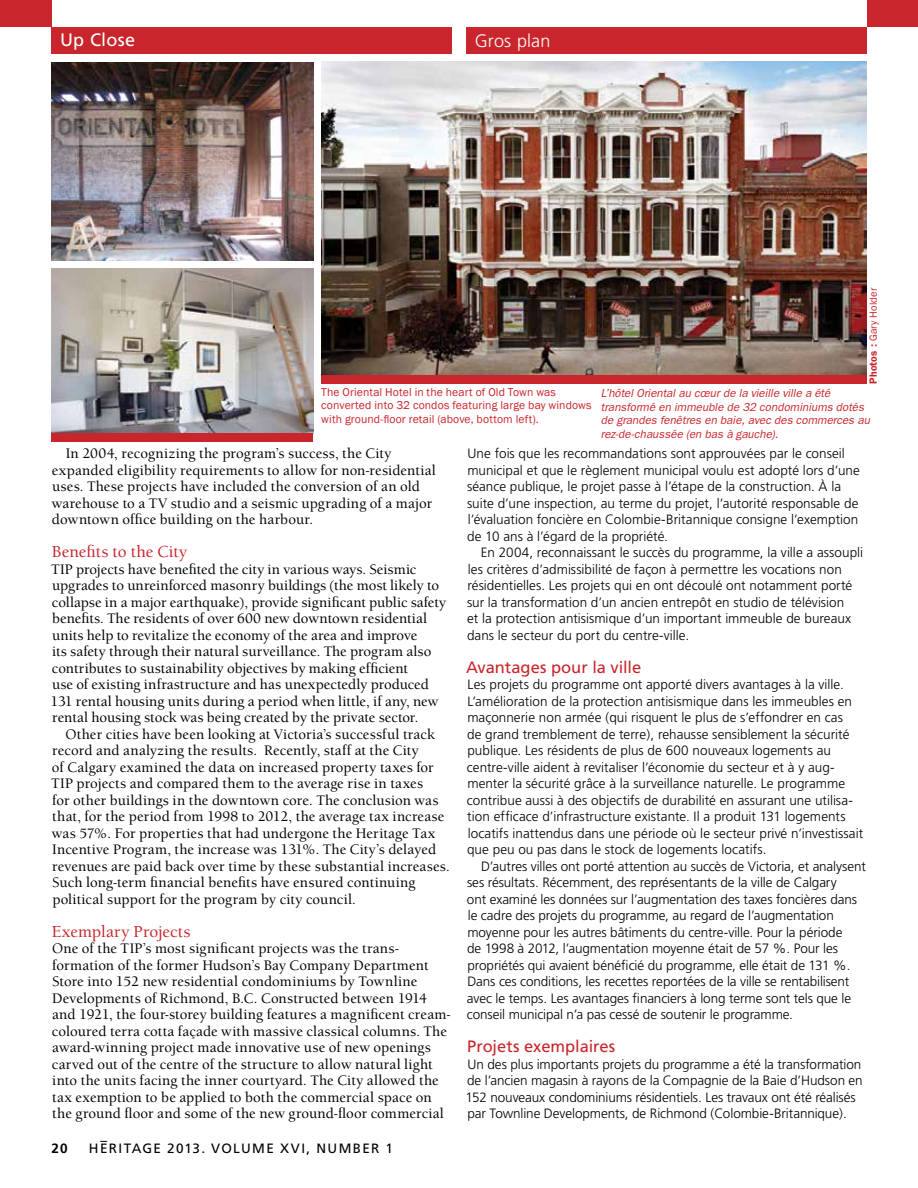
<style>
.page{position:relative;width:918px;height:1188px;background:#fff}
.page>*{position:absolute;margin:0;border:0;box-sizing:border-box;transform-origin:0 0}
.t1{font:300 18px "Frutiger";letter-spacing:.01em;color:#fff}
.t2{font:18px "Frutiger";letter-spacing:.015em;color:#fff}
.t3{font:16.5px "Frutiger";color:#c9252c}
.t4{font:500 16.5px "Berkeley Old Style Itc T";letter-spacing:.005em;color:#c9252c}
.t5{font:500 14.25px/16.5px "Berkeley Old Style Itc T";letter-spacing:.01em;color:#000}
.t6{font:300 13.5px/16.5px "Frutiger";color:#000}
.t7{font:13.5px "Frutiger";letter-spacing:.1em;color:#000}
.t8{font:700 13.5px "Frutiger";color:#000}
.t9{font:italic 11.7px/13.5px "Franklin Gothic";color:#c9252c}
.t10{font:11.7px/13.5px "Franklin Gothic";letter-spacing:.01em;color:#c9252c}
.t11{font:10.5px "Franklin Gothic";letter-spacing:.015em;color:#c9252c}
.s1{font-weight:600}
</style>
<div class="page">
<div style="left:867px;top:0;width:51px;height:27px;background:#c9252c"></div>
<div style="left:0;top:0;width:51px;height:27px;background:#c9252c"></div>
<div style="left:467px;top:27px;width:400px;height:27px;background:#c9252c"></div>
<div style="left:51px;top:27px;width:400px;height:27px;background:#c9252c"></div>
<img style="left:52px;top:62px;width:261px;height:198px">
<img style="left:52px;top:268px;width:261px;height:166px">
<div style="left:52px;top:434px;width:261px;height:8px;background:#c9252c"></div>
<img style="left:321px;top:62px;width:546px;height:314px">
<div style="left:321px;top:376px;width:546px;height:8px;background:#c9252c"></div>
<h1 class="t2" style="left:60px;top:30px;width:77px">Up Close</h1>
<h1 class="t1" style="left:475px;top:30px;width:77px">Gros plan</h1>
<p class="t11" style="left:867px;top:384px;width:98px;rotate:-90deg"><span class="s1">Photos :</span> Gary Holder</p>
<p class="t10" style="left:321px;top:386px;width:272px">The Oriental Hotel in the heart of Old Town was converted into 32 condos featuring large bay windows with ground-floor retail (above, bottom left).</p>
<p class="t9" style="left:601px;top:386px;width:270px">L’hôtel Oriental au cœur de la vieille ville a été transformé en immeuble de 32 condominiums dotés de grandes fenêtres en baie, avec des commerces au rez-de-chaussée (en bas à gauche).</p>
<p class="t5" style="left:52px;top:445px;width:385px;text-indent:14px">In 2004, recognizing the program’s success, the City expanded eligibility requirements to allow for non-residential uses. These projects have included the conversion of an old warehouse to a TV studio and a seismic upgrading of a major downtown office building on the harbour.</p>
<p class="t4" style="left:52px;top:542px;width:137px">Benefits to the City</p>
<p class="t5" style="left:50px;top:561px;width:397px">TIP projects have benefited the city in various ways. Seismic upgrades to unreinforced masonry buildings (the most likely to collapse in a major earthquake), provide significant public safety benefits. The residents of over 600 new downtown residential units help to revitalize the economy of the area and improve<br>its safety through their natural surveillance. The program also contributes to sustainability objectives by making efficient<br>use of existing infrastructure and has unexpectedly produced 131 rental housing units during a period when little, if any, new rental housing stock was being created by the private sector.</p>
<p class="t5" style="left:51px;top:726px;width:400px;text-indent:14px">Other cities have been looking at Victoria’s successful track record and analyzing the results. Recently, staff at the City<br>of Calgary examined the data on increased property taxes for TIP projects and compared them to the average rise in taxes<br>for other buildings in the downtown core. The conclusion was that, for the period from 1998 to 2012, the average tax increase was 57%. For properties that had undergone the Heritage Tax Incentive Program, the increase was 131%. The City’s delayed revenues are paid back over time by these substantial increases.<br>Such long-term financial benefits have ensured continuing political support for the program by city council.</p>
<p class="t4" style="left:52px;top:922px;width:140px">Exemplary Projects</p>
<p class="t5" style="left:52px;top:940px;width:400px">One of the TIP’s most significant projects was the trans&shy;formation of the former Hudson’s Bay Company Department Store into 152 new residential condominiums by Townline Developments of Richmond, B.C. Constructed between 1914 and 1921, the four-storey building features a magnificent cream&shy;coloured terra cotta façade with massive classical columns. The award-winning project made innovative use of new openings carved out of the centre of the structure to allow natural light into the units facing the inner courtyard. The City allowed the tax exemption to be applied to both the commercial space on the ground floor and some of the new ground-floor commercial</p>
<p class="t7" style="left:101px;top:1133px;width:8px">–</p>
<p class="t8" style="left:51px;top:1140px;width:18px">20</p>
<p class="t7" style="left:89px;top:1140px;width:306px">HERITAGE 2013. VOLUME XVI, NUMBER 1</p>
<p class="t6" style="left:467px;top:445px;width:394px">Une fois que les recommandations sont approuvées par le conseil municipal et que le règlement municipal voulu est adopté lors d’une séance publique, le projet passe à l’étape de la construction. À la suite d’une inspection, au terme du projet, l’autorité responsable de l’évaluation foncière en Colombie-Britannique consigne l’exemption de 10 ans à l’égard de la propriété.</p>
<p class="t6" style="left:467px;top:544px;width:398px;text-indent:14px">En 2004, reconnaissant le succès du programme, la ville a assoupli les critères d’admissibilité de façon à permettre les vocations non résidentielles. Les projets qui en ont découlé ont notamment porté sur la transformation d’un ancien entrepôt en studio de télévision<br>et la protection antisismique d’un important immeuble de bureaux dans le secteur du port du centre-ville.</p>
<p class="t3" style="left:466px;top:657px;width:177px">Avantages pour la ville</p>
<p class="t6" style="left:467px;top:676px;width:398px">Les projets du programme ont apporté divers avantages à la ville.<br>L’amélioration de la protection antisismique dans les immeubles en maçonnerie non armée (qui risquent le plus de s’effondrer en cas<br>de grand tremblement de terre), rehausse sensiblement la sécurité publique. Les résidents de plus de 600 nouveaux logements au centre-ville aident à revitaliser l’économie du secteur et à y aug&shy;menter la sécurité grâce à la surveillance naturelle. Le programme contribue aussi à des objectifs de durabilité en assurant une utilisa&shy;tion efficace d’infrastructure existante. Il a produit 131 logements locatifs inattendus dans une période où le secteur privé n’investissait que peu ou pas dans le stock de logements locatifs.</p>
<p class="t6" style="left:467px;top:858px;width:400px;text-indent:14px">D’autres villes ont porté attention au succès de Victoria, et analysent ses résultats. Récemment, des représentants de la ville de Calgary<br>ont examiné les données sur l’augmentation des taxes foncières dans le cadre des projets du programme, au regard de l’augmentation moyenne pour les autres bâtiments du centre-ville. Pour la période<br>de 1998 à 2012, l’augmentation moyenne était de 57 %. Pour les propriétés qui avaient bénéficié du programme, elle était de 131 %.<br>Dans ces conditions, les recettes reportées de la ville se rentabilisent avec le temps. Les avantages financiers à long terme sont tels que le conseil municipal n’a pas cessé de soutenir le programme.</p>
<p class="t3" style="left:467px;top:1037px;width:150px">Projets exemplaires</p>
<p class="t6" style="left:466px;top:1056px;width:399px">Un des plus importants projets du programme a été la transformation de l’ancien magasin à rayons de la Compagnie de la Baie d’Hudson en 152 nouveaux condominiums résidentiels. Les travaux ont été réalisés par Townline Developments, de Richmond (Colombie-Britannique).</p>
</div>
